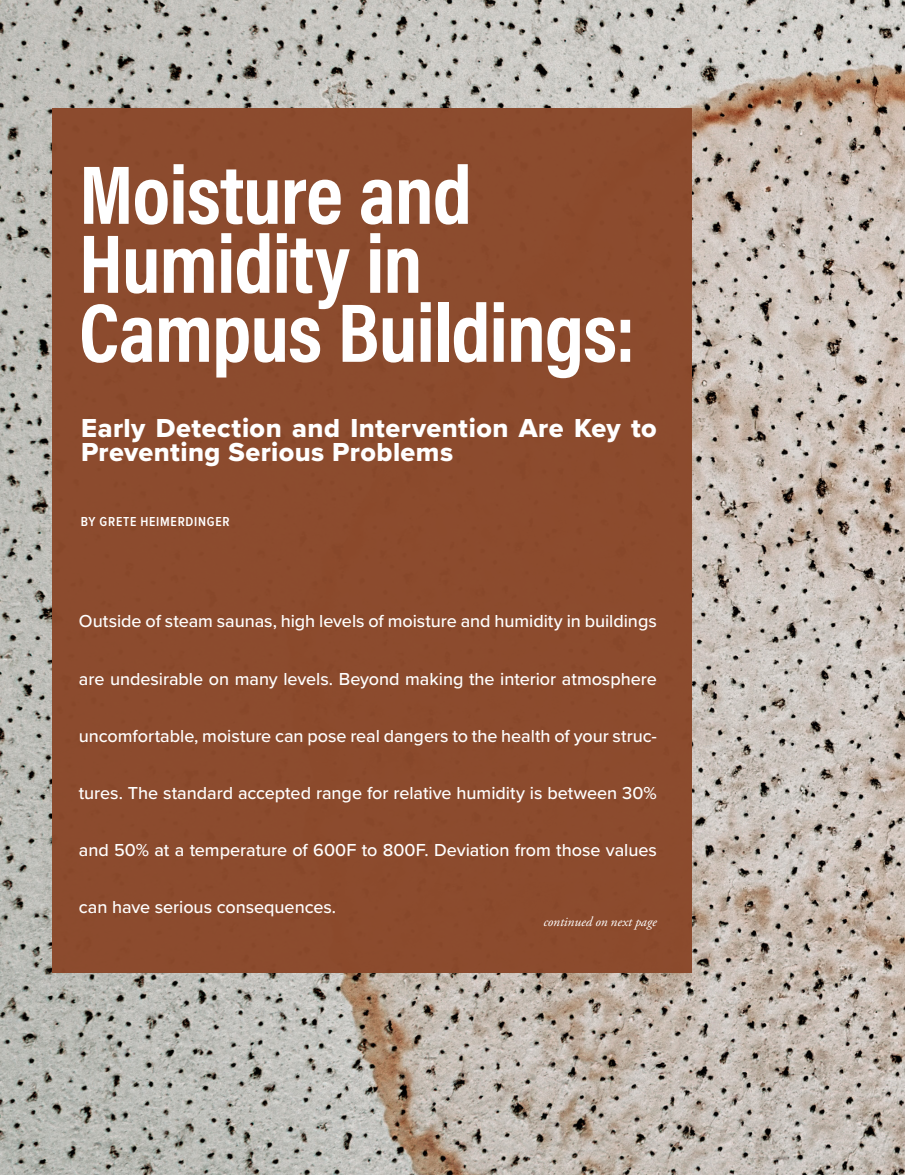
<style>
.page{position:relative;width:905px;height:1175px;background:#fff}
.page>*{position:absolute;margin:0;border:0;box-sizing:border-box;transform-origin:0 0}
.t1{font:700 84px/69px "Acumin Pro Cond";letter-spacing:-.015em;color:#fff}
.t2{font:27px/24px "Proxima Nova Extrabld";letter-spacing:.02em;color:#fff}
.t3{font:500 18px "Proxima Nova";letter-spacing:-.005em;color:#fff}
.t4{font:600 13.5px "Proxima Nova Cond";letter-spacing:.055em;color:#fff}
.t5{font:italic 13.5px "Adobe Garamond Pro";color:#fff}
</style>
<div class="page">
<img style="left:0;top:0;width:904px;height:1174px">
<div style="left:53px;top:108px;width:639px;height:864px;background:#8b492b"></div>
<h1 class="t1" style="left:79px;top:158px;width:558px">Moisture and<br>Humidity in<br>Campus Buildings:</h1>
<h2 class="t2" style="left:81px;top:415px;width:577px">Early Detection and Intervention Are Key to<br>Preventing Serious Problems</h2>
<p class="t4" style="left:81px;top:512px;width:150px">BY GRETE HEIMERDINGER</p>
<p class="t3" style="left:79px;top:608px;width:579px">Outside of steam saunas, high levels of moisture and humidity in buildings</p>
<p class="t3" style="left:79px;top:665px;width:579px">are undesirable on many levels. Beyond making the interior atmosphere</p>
<p class="t3" style="left:79px;top:722px;width:579px">uncomfortable, moisture can pose real dangers to the health of your struc-</p>
<p class="t3" style="left:79px;top:779px;width:579px">tures. The standard accepted range for relative humidity is between 30%</p>
<p class="t3" style="left:79px;top:836px;width:579px">and 50% at a temperature of 600F to 800F. Deviation from those values</p>
<p class="t3" style="left:79px;top:893px;width:259px">can have serious consequences.</p>
<p class="t5" style="left:543px;top:913px;width:115px">continued on next page</p>
</div>
